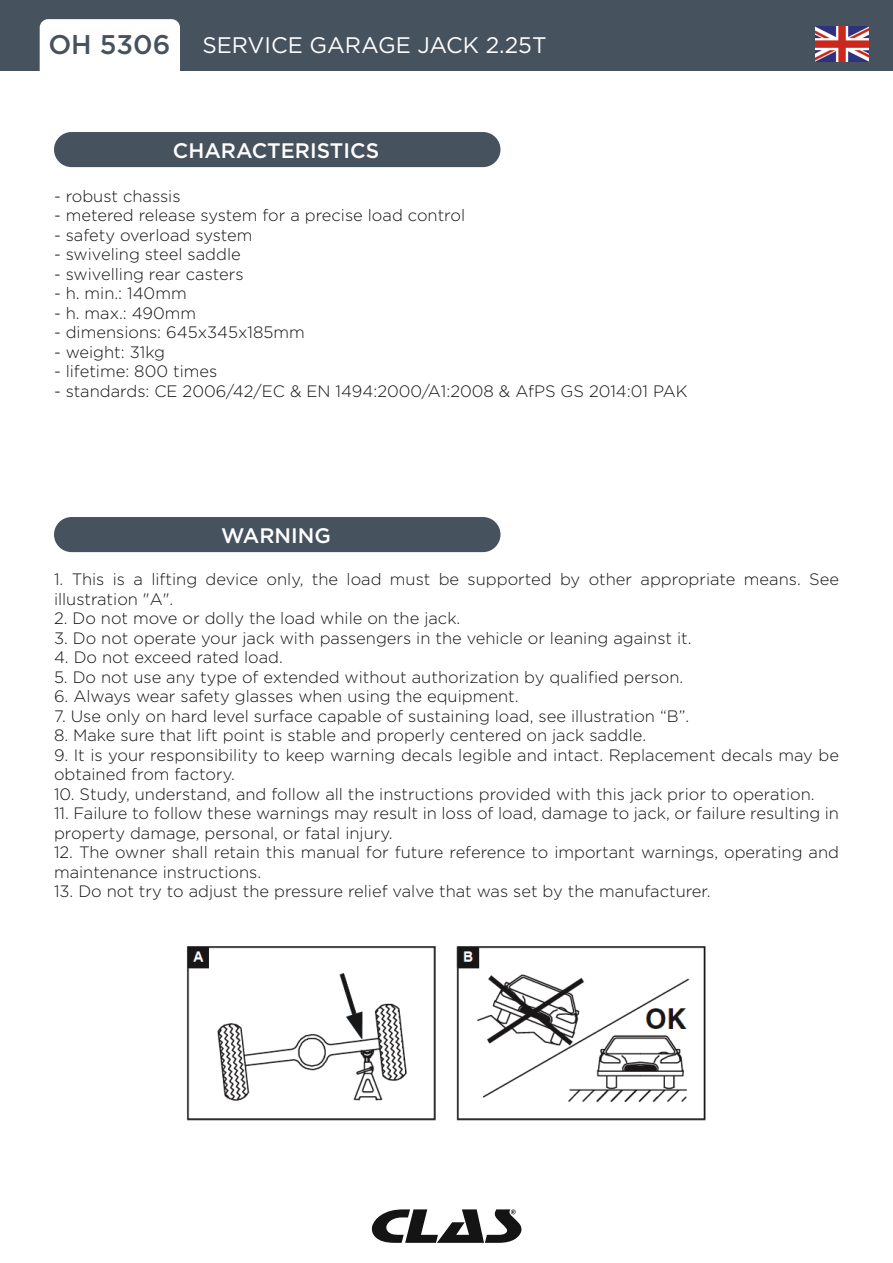
<style>
.page{position:relative;width:893px;height:1263px;background:#fff}
.page>*{position:absolute;margin:0;border:0;box-sizing:border-box;transform-origin:0 0}
.t1{font:22.5px "Gotham";color:#fff}
.t2{font:500 21px "Gotham";color:#fff}
.t3{font:300 16.5px/19.5px "Gotham";color:#131413}
.s1{font-weight:500;font-size:27px;color:#47525f}
</style>
<div class="page">
<div style="left:0;top:0;width:893px;height:71px;background:#47525f"></div>
<div style="left:40px;top:19px;width:140px;height:70px;background:#fff;border-radius:9px"></div>
<svg style="left:371px;top:1209px;width:151px;height:34px"></svg>
<img style="left:816px;top:26px;width:53px;height:35px">
<div style="left:56px;top:134px;width:443px;height:32px;background:#47525f;border-radius:16px"></div>
<div style="left:54px;top:132px;width:446px;height:35px;border:3px solid #47525f;border-radius:16px"></div>
<div style="left:56px;top:518px;width:443px;height:33px;background:#47525f;border-radius:16px"></div>
<div style="left:54px;top:517px;width:446px;height:35px;border:3px solid #47525f;border-radius:16px"></div>
<img style="left:186px;top:946px;width:520px;height:175px">
<h1 class="t1" style="left:48px;top:31px;width:500px"><span class="s1">OH 5306</span> SERVICE GARAGE JACK 2.25T</h1>
<p class="t2" style="left:173px;top:137px;width:208px">CHARACTERISTICS</p>
<p class="t3" style="left:54px;top:186px;width:128px">- robust chassis</p>
<p class="t3" style="left:54px;top:205px;width:413px">- metered release system for a precise load control</p>
<p class="t3" style="left:54px;top:225px;width:200px">- safety overload system</p>
<p class="t3" style="left:54px;top:244px;width:188px">- swiveling steel saddle</p>
<p class="t3" style="left:54px;top:264px;width:191px">- swivelling rear casters</p>
<p class="t3" style="left:54px;top:283px;width:134px">- h. min.: 140mm</p>
<p class="t3" style="left:54px;top:303px;width:144px">- h. max.: 490mm</p>
<p class="t3" style="left:54px;top:322px;width:252px">- dimensions: 645x345x185mm</p>
<p class="t3" style="left:54px;top:342px;width:113px">- weight: 31kg</p>
<p class="t3" style="left:54px;top:361px;width:165px">- lifetime: 800 times</p>
<p class="t3" style="left:54px;top:381px;width:635px">- standards: CE 2006/42/EC &amp; EN 1494:2000/A1:2008 &amp; AfPS GS 2014:01 PAK</p>
<p class="t2" style="left:221px;top:522px;width:111px">WARNING</p>
<p class="t3" style="left:54px;top:569px;width:786px">1. This is a lifting device only, the load must be supported by other appropriate means. See illustration "A".</p>
<p class="t3" style="left:54px;top:608px;width:408px">2. Do not move or dolly the load while on the jack.</p>
<p class="t3" style="left:54px;top:628px;width:639px">3. Do not operate your jack with passengers in the vehicle or leaning against it.</p>
<p class="t3" style="left:54px;top:647px;width:230px">4. Do not exceed rated load.</p>
<p class="t3" style="left:54px;top:667px;width:631px">5. Do not use any type of extended without authorization by qualified person.</p>
<p class="t3" style="left:54px;top:686px;width:466px">6. Always wear safety glasses when using the equipment.</p>
<p class="t3" style="left:54px;top:706px;width:637px">7. Use only on hard level surface capable of sustaining load, see illustration “B”.</p>
<p class="t3" style="left:54px;top:725px;width:594px">8. Make sure that lift point is stable and properly centered on jack saddle.</p>
<p class="t3" style="left:54px;top:745px;width:786px">9. It is your responsibility to keep warning decals legible and intact. Replacement decals may be obtained from factory.</p>
<p class="t3" style="left:54px;top:784px;width:762px">10. Study, understand, and follow all the instructions provided with this jack prior to operation.</p>
<p class="t3" style="left:54px;top:803px;width:787px">11. Failure to follow these warnings may result in loss of load, damage to jack, or failure resulting in property damage, personal, or fatal injury.</p>
<p class="t3" style="left:54px;top:842px;width:786px">12. The owner shall retain this manual for future reference to important warnings, operating and maintenance instructions.</p>
<p class="t3" style="left:54px;top:881px;width:658px">13. Do not try to adjust the pressure relief valve that was set by the manufacturer.</p>
</div>
